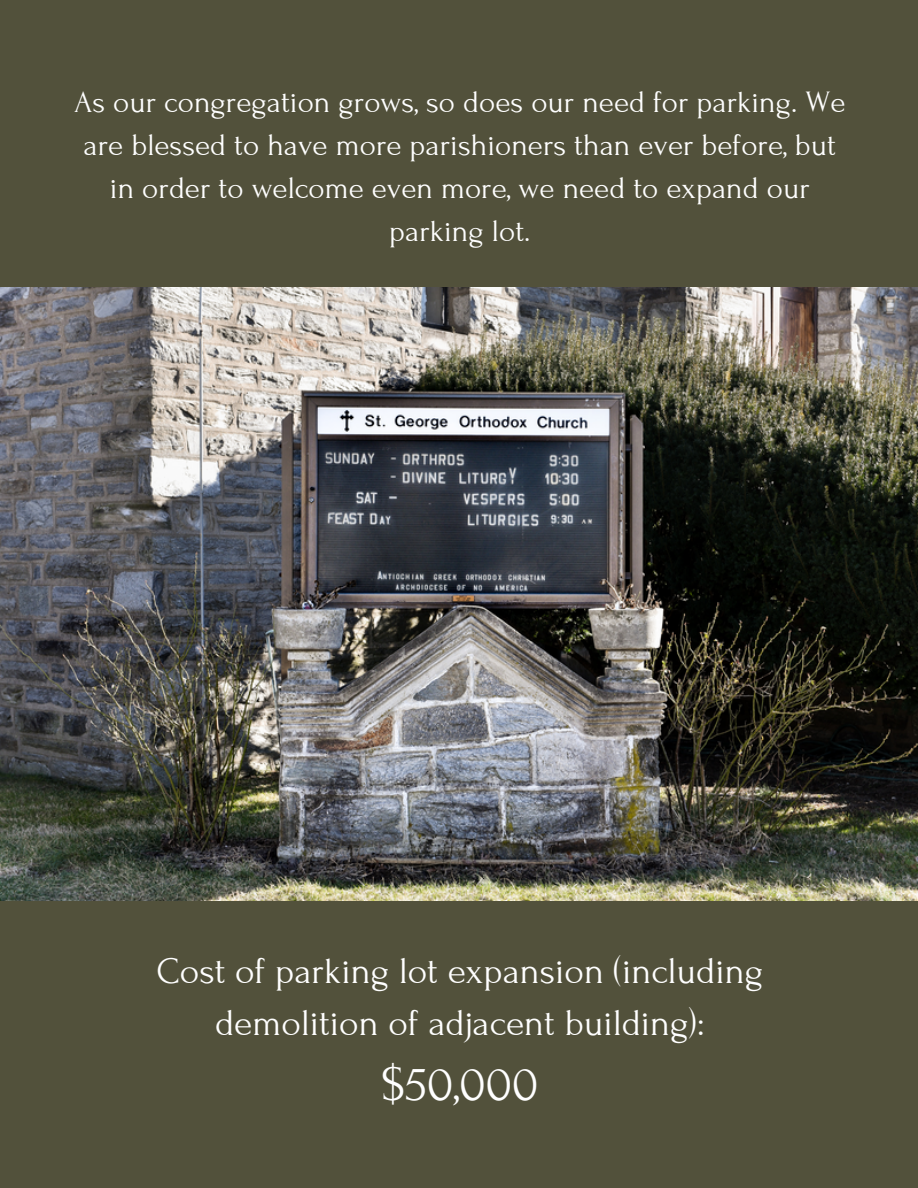
<style>
.page{position:relative;width:918px;height:1188px;background:#52513b}
.page>*{position:absolute;margin:0;border:0;box-sizing:border-box;transform-origin:0 0}
.t1{font:49.5px "Forum";color:#fff}
.t2{font:37.5px/51.8px "Forum";color:#fff;text-align:center}
.t3{font:31.05px/42.8px "Forum";color:#fff;text-align:center}
</style>
<div class="page">
<img style="left:0;top:288px;width:918px;height:613px">
<p class="t3" style="left:74px;top:82px;width:773px">As our congregation grows, so does our need for parking. We are blessed to have more parishioners than ever before, but in order to welcome even more, we need to expand our parking lot.</p>
<p class="t2" style="left:156px;top:946px;width:608px">Cost of parking lot expansion (including demolition of adjacent building):</p>
<p class="t1" style="left:381px;top:1058px;width:159px">$50,000</p>
</div>
